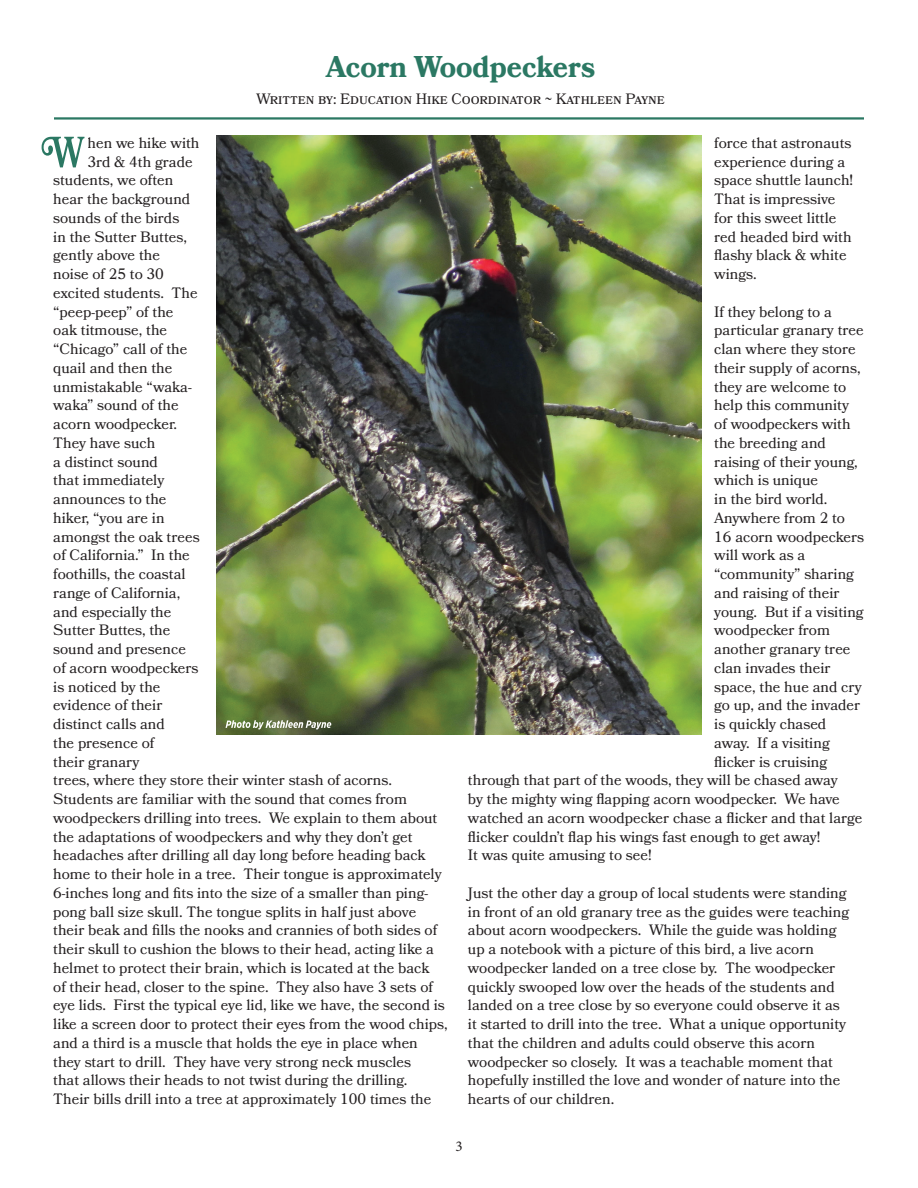
<style>
.page{position:relative;width:918px;height:1188px;background:#fff}
.page>*{position:absolute;margin:0;border:0;box-sizing:border-box;transform-origin:0 0}
.t1{font:700 30px "Bookmania";color:#2b7863;scale:.96 1}
.t2{font:15px/18.8px "Bookmania";color:#231f20}
.t3{font:15px "Minion Pro";color:#231f20}
</style>
<div class="page">
<hr style="left:54px;top:117px;width:810px;height:3px;background:#2b7863">
<img style="left:217px;top:135px;width:484px;height:600px">
<svg style="left:226px;top:720px;width:105px;height:9px"></svg>
<div style="left:53px;top:135px;width:34px;height:28px;background:linear-gradient(to bottom,#fff,#fff)"></div>
<svg style="left:42px;top:137px;width:42px;height:30px"></svg>
<h1 class="t1" style="left:326px;top:49px;width:282px">Acorn Woodpeckers</h1>
<p class="t2" style="left:256px;top:89px;width:410px">Written by: Education Hike Coordinator ~ Kathleen Payne</p>
<p class="t2" style="left:87px;top:133px;width:114px">hen we hike with</p>
<p class="t2" style="left:87px;top:152px;width:107px">3rd &amp; 4th grade</p>
<p class="t2" style="left:53px;top:171px;width:122px">students, we often</p>
<p class="t2" style="left:53px;top:189px;width:139px">hear the background</p>
<p class="t2" style="left:53px;top:208px;width:128px">sounds of the birds</p>
<p class="t2" style="left:53px;top:227px;width:135px">in the Sutter Buttes,</p>
<p class="t2" style="left:53px;top:246px;width:108px">gently above the</p>
<p class="t2" style="left:53px;top:264px;width:112px">noise of 25 to 30</p>
<p class="t2" style="left:53px;top:283px;width:146px">excited students. The</p>
<p class="t2" style="left:53px;top:302px;width:122px">“peep-peep” of the</p>
<p class="t2" style="left:53px;top:321px;width:115px">oak titmouse, the</p>
<p class="t2" style="left:53px;top:339px;width:136px">“Chicago” call of the</p>
<p class="t2" style="left:53px;top:358px;width:121px">quail and then the</p>
<p class="t2" style="left:53px;top:377px;width:140px">unmistakable “waka-</p>
<p class="t2" style="left:53px;top:396px;width:127px">waka” sound of the</p>
<p class="t2" style="left:53px;top:414px;width:125px">acorn woodpecker.</p>
<p class="t2" style="left:53px;top:433px;width:104px">They have such</p>
<p class="t2" style="left:53px;top:452px;width:106px">a distinct sound</p>
<p class="t2" style="left:53px;top:471px;width:113px">that immediately</p>
<p class="t2" style="left:53px;top:489px;width:115px">announces to the</p>
<p class="t2" style="left:53px;top:508px;width:113px">hiker, “you are in</p>
<p class="t2" style="left:53px;top:527px;width:148px">amongst the oak trees</p>
<p class="t2" style="left:53px;top:546px;width:138px">of California.” In the</p>
<p class="t2" style="left:53px;top:564px;width:134px">foothills, the coastal</p>
<p class="t2" style="left:53px;top:583px;width:129px">range of California,</p>
<p class="t2" style="left:53px;top:602px;width:120px">and especially the</p>
<p class="t2" style="left:53px;top:621px;width:119px">Sutter Buttes, the</p>
<p class="t2" style="left:53px;top:639px;width:134px">sound and presence</p>
<p class="t2" style="left:53px;top:658px;width:147px">of acorn woodpeckers</p>
<p class="t2" style="left:53px;top:677px;width:109px">is noticed by the</p>
<p class="t2" style="left:53px;top:696px;width:111px">evidence of their</p>
<p class="t2" style="left:53px;top:714px;width:113px">distinct calls and</p>
<p class="t2" style="left:53px;top:733px;width:103px">the presence of</p>
<p class="t2" style="left:53px;top:752px;width:88px">their granary</p>
<p class="t2" style="left:53px;top:771px;width:340px">trees, where they store their winter stash of acorns.</p>
<p class="t2" style="left:53px;top:789px;width:355px">Students are familiar with the sound that comes from</p>
<p class="t2" style="left:53px;top:808px;width:386px">woodpeckers drilling into trees. We explain to them about</p>
<p class="t2" style="left:53px;top:827px;width:361px">the adaptations of woodpeckers and why they don’t get</p>
<p class="t2" style="left:53px;top:846px;width:374px">headaches after drilling all day long before heading back</p>
<p class="t2" style="left:53px;top:864px;width:390px">home to their hole in a tree. Their tongue is approximately</p>
<p class="t2" style="left:53px;top:883px;width:376px">6-inches long and fits into the size of a smaller than ping-</p>
<p class="t2" style="left:53px;top:902px;width:365px">pong ball size skull. The tongue splits in half just above</p>
<p class="t2" style="left:53px;top:921px;width:385px">their beak and fills the nooks and crannies of both sides of</p>
<p class="t2" style="left:53px;top:939px;width:382px">their skull to cushion the blows to their head, acting like a</p>
<p class="t2" style="left:53px;top:958px;width:378px">helmet to protect their brain, which is located at the back</p>
<p class="t2" style="left:53px;top:977px;width:381px">of their head, closer to the spine. They also have 3 sets of</p>
<p class="t2" style="left:53px;top:996px;width:393px">eye lids. First the typical eye lid, like we have, the second is</p>
<p class="t2" style="left:53px;top:1014px;width:396px">like a screen door to protect their eyes from the wood chips,</p>
<p class="t2" style="left:53px;top:1033px;width:366px">and a third is a muscle that holds the eye in place when</p>
<p class="t2" style="left:53px;top:1052px;width:359px">they start to drill. They have very strong neck muscles</p>
<p class="t2" style="left:53px;top:1071px;width:356px">that allows their heads to not twist during the drilling.</p>
<p class="t2" style="left:53px;top:1089px;width:380px">Their bills drill into a tree at approximately 100 times the</p>
<p class="t2" style="left:714px;top:133px;width:140px">force that astronauts experience during a space shuttle launch!<br>That is impressive for this sweet little red headed bird with flashy black &amp; white wings.</p>
<p class="t2" style="left:714px;top:302px;width:119px">If they belong to a</p>
<p class="t2" style="left:714px;top:321px;width:151px">particular granary tree</p>
<p class="t2" style="left:714px;top:339px;width:143px">clan where they store</p>
<p class="t2" style="left:714px;top:358px;width:148px">their supply of acorns,</p>
<p class="t2" style="left:714px;top:377px;width:134px">they are welcome to</p>
<p class="t2" style="left:714px;top:396px;width:136px">help this community</p>
<p class="t2" style="left:714px;top:414px;width:138px">of woodpeckers with</p>
<p class="t2" style="left:714px;top:433px;width:113px">the breeding and</p>
<p class="t2" style="left:714px;top:452px;width:145px">raising of their young,</p>
<p class="t2" style="left:714px;top:471px;width:105px">which is unique</p>
<p class="t2" style="left:714px;top:489px;width:115px">in the bird world.</p>
<p class="t2" style="left:714px;top:508px;width:132px">Anywhere from 2 to</p>
<p class="t2" style="left:714px;top:527px;width:151px">16 acorn woodpeckers</p>
<p class="t2" style="left:714px;top:546px;width:93px">will work as a</p>
<p class="t2" style="left:714px;top:564px;width:141px">“community” sharing</p>
<p class="t2" style="left:714px;top:583px;width:127px">and raising of their</p>
<p class="t2" style="left:714px;top:602px;width:151px">young. But if a visiting</p>
<p class="t2" style="left:714px;top:621px;width:117px">woodpecker from</p>
<p class="t2" style="left:714px;top:639px;width:138px">another granary tree</p>
<p class="t2" style="left:714px;top:658px;width:118px">clan invades their</p>
<p class="t2" style="left:714px;top:677px;width:149px">space, the hue and cry</p>
<p class="t2" style="left:714px;top:696px;width:147px">go up, and the invader</p>
<p class="t2" style="left:714px;top:714px;width:114px">is quickly chased</p>
<p class="t2" style="left:714px;top:733px;width:117px">away. If a visiting</p>
<p class="t2" style="left:714px;top:752px;width:115px">flicker is cruising</p>
<p class="t2" style="left:468px;top:771px;width:371px">through that part of the woods, they will be chased away</p>
<p class="t2" style="left:468px;top:789px;width:373px">by the mighty wing flapping acorn woodpecker. We have</p>
<p class="t2" style="left:468px;top:808px;width:396px">watched an acorn woodpecker chase a flicker and that large</p>
<p class="t2" style="left:468px;top:827px;width:354px">flicker couldn’t flap his wings fast enough to get away!</p>
<p class="t2" style="left:468px;top:846px;width:185px">It was quite amusing to see!</p>
<p class="t2" style="left:468px;top:883px;width:383px">Just the other day a group of local students were standing in front of an old granary tree as the guides were teaching about acorn woodpeckers. While the guide was holding up a notebook with a picture of this bird, a live acorn woodpecker landed on a tree close by. The woodpecker quickly swooped low over the heads of the students and landed on a tree close by so everyone could observe it as it started to drill into the tree. What a unique opportunity that the children and adults could observe this acorn woodpecker so closely. It was a teachable moment that hopefully instilled the love and wonder of nature into the hearts of our children.</p>
<p class="t3" style="left:455px;top:1137px;width:9px">3</p>
</div>
